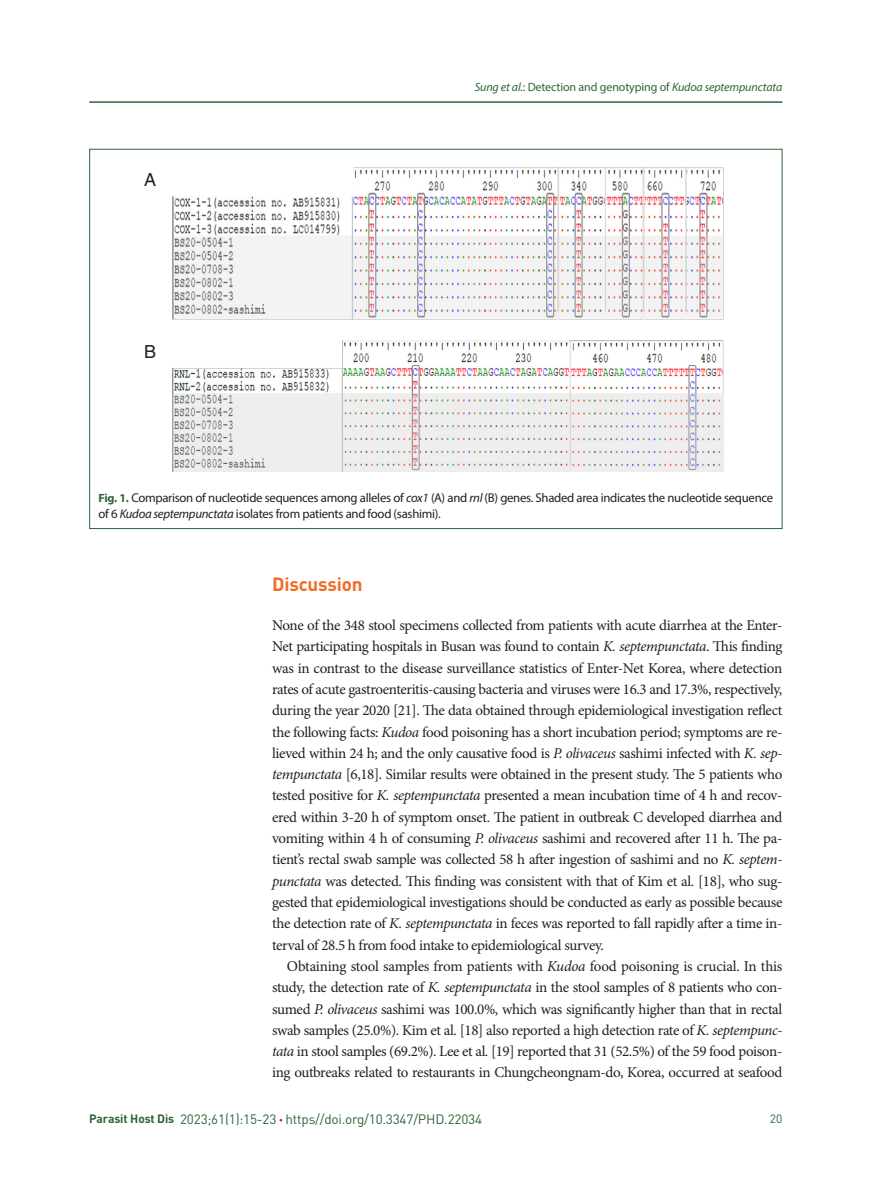
<style>
.page{position:relative;width:893px;height:1191px;background:#fff}
.page>*{position:absolute;margin:0;border:0;box-sizing:border-box;transform-origin:0 0}
.본문_대제목{font:700 18.9px "DIN Pro";letter-spacing:-.01em;color:#f36c21}
.t1{font:18px "Helvetica LT Std";color:#231f20}
.본문{font:15px/21.3px "Minion Pro";letter-spacing:-.025em;color:#231f20;text-align:justify}
.t2{font:13.5px "DIN Pro";letter-spacing:-.015em;color:#2e6539}
.표_제목__그림_설명{font:12.75px/15.3px "Myriad Pro";letter-spacing:-.025em;color:#231f20}
.t3{font:italic 12px "Myriad Pro";letter-spacing:-.01em;color:#2e6539}
.t4{font:12px "DIN Pro";color:#2e6539}
.s1{font-style:normal}
.s2{font-weight:700;font-size:12px;color:#2e6539}
.s3{font-style:italic}
.s4{font-weight:700;font-size:12px}
.s5{font-family:"Helvetica Neue LT";font-weight:700;font-stretch:condensed;color:#d1232a}
</style>
<div class="page">
<hr style="left:89px;top:101px;width:693px;height:2px;background:#2e6539">
<img style="left:173px;top:167px;width:550px;height:152px">
<img style="left:173px;top:341px;width:550px;height:131px">
<p class="t1" style="left:144px;top:169px;width:14px">A</p>
<p class="t1" style="left:144px;top:341px;width:14px">B</p>
<p class="t3" style="left:475px;top:79px;width:309px">Sung et al.<span class="s1">: Detection and genotyping of</span> Kudoa septempunctata</p>
<p class="표_제목__그림_설명" style="left:99px;top:490px;width:676px"><span class="s2">Fig. 1.</span> Comparison of nucleotide sequences among alleles of <span class="s3">cox1</span> (A) and <span class="s3">rnl</span> (B) genes. Shaded area indicates the nucleotide sequence of 6 <span class="s3">Kudoa septempunctata</span> isolates from patients and food (sashimi).</p>
<p class="본문_대제목" style="left:272px;top:571px;width:92px">Discussion</p>
<p class="본문" style="left:272px;top:614px;width:512px">None of the 348 stool specimens collected from patients with acute diarrhea at the Enter-Net participating hospitals in Busan was found to contain <span class="s3">K. septempunctata</span>. This finding was in contrast to the disease surveillance statistics of Enter-Net Korea, where detection rates of acute gastroenteritis-causing bacteria and viruses were 16.3 and 17.3%, respectively, during the year 2020 [21]. The data obtained through epidemiological investigation reflect the following facts: <span class="s3">Kudoa</span> food poisoning has a short incubation period; symptoms are re&shy;lieved within 24 h; and the only causative food is <span class="s3">P. olivaceus</span> sashimi infected with <span class="s3">K. sep&shy;tempunctata</span> [6,18]. Similar results were obtained in the present study. The 5 patients who tested positive for <span class="s3">K. septempunctata</span> presented a mean incubation time of 4 h and recov&shy;ered within 3-20 h of symptom onset. The patient in outbreak C developed diarrhea and vomiting within 4 h of consuming <span class="s3">P. olivaceus</span> sashimi and recovered after 11 h. The pa&shy;tient’s rectal swab sample was collected 58 h after ingestion of sashimi and no <span class="s3">K. septem&shy;punctata</span> was detected. This finding was consistent with that of Kim et al. [18], who sug&shy;gested that epidemiological investigations should be conducted as early as possible because the detection rate of <span class="s3">K. septempunctata</span> in feces was reported to fall rapidly after a time in&shy;terval of 28.5 h from food intake to epidemiological survey.</p>
<p class="본문" style="left:272px;top:955px;width:512px;text-indent:15px">Obtaining stool samples from patients with <span class="s3">Kudoa</span> food poisoning is crucial. In this study, the detection rate of <span class="s3">K. septempunctata</span> in the stool samples of 8 patients who con&shy;sumed <span class="s3">P. olivaceus</span> sashimi was 100.0%, which was significantly higher than that in rectal swab samples (25.0%). Kim et al. [18] also reported a high detection rate of <span class="s3">K. septempunc&shy;tata</span> in stool samples (69.2%). Lee et al. [19] reported that 31 (52.5%) of the 59 food poison&shy;ing outbreaks related to restaurants in Chungcheongnam-do, Korea, occurred at seafood</p>
<p class="t2" style="left:89px;top:1109px;width:394px"><span class="s4">Parasit Host Dis</span> 2023;61(1):15-23 <span class="s5">∙</span> https//doi.org/10.3347/PHD.22034</p>
<p class="t4" style="left:770px;top:1110px;width:14px">20</p>
</div>
